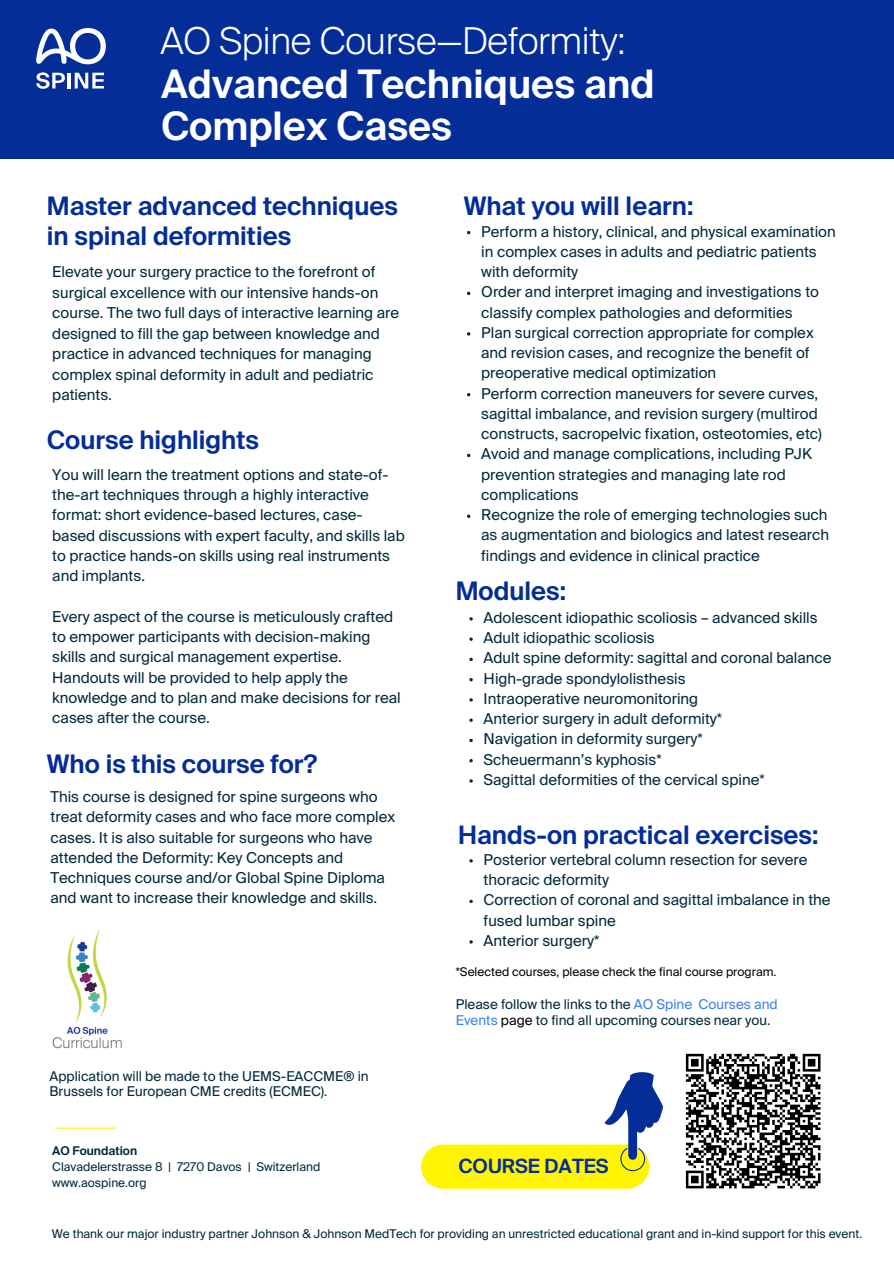
<style>
.page{position:relative;width:894px;height:1264px;background:#fff}
.page>*{position:absolute;margin:0;border:0;box-sizing:border-box;transform-origin:0 0}
.t1{font:600 39.3px/42.8px "Suisse Intl";color:#fff}
.t2{font:300 37.05px "Suisse Intl";letter-spacing:-.005em;color:#fff}
.t3{font:600 25.5px/30.3px "Suisse Intl";color:#042d98}
.t4{font:600 19.65px "Suisse Intl";color:#042d98}
.t5{font:15px/20.2px "Suisse Intl";color:#00293a}
.t6{font:13.5px/15.8px "Suisse Intl";color:#00293a}
.t7{font:12px "Suisse Intl";color:#00293a}
.t8{font:12px "Suisse Intl";color:#000}
.t9{font:600 12px "Suisse Intl";color:#00293a}
.s1{color:#3b7ff6}
.s2{color:#000}
</style>
<div class="page">
<div style="left:0;top:0;width:893px;height:158px;background:#042d98"></div>
<svg style="left:36px;top:28px;width:70px;height:61px"></svg>
<svg style="left:421px;top:1072px;width:241px;height:116px"></svg>
<hr style="left:56px;top:1127px;width:60px;height:1px;background:#fff500">
<svg style="left:685px;top:1053px;width:136px;height:136px"></svg>
<img style="left:52px;top:929px;width:70px;height:120px">
<svg style="left:467px;top:514px;width:3px;height:4px"></svg>
<p class="t2" style="left:160px;top:25px;width:466px">AO Spine Course—Deformity:</p>
<h5 class="t1" style="left:161px;top:65px;width:495px">Advanced Techniques and<br>Complex Cases</h5>
<h1 class="t3" style="left:47px;top:192px;width:352px">Master advanced techniques in spinal deformities</h1>
<h3 class="t5" style="left:52px;top:263px;width:348px">Elevate your surgery practice to the forefront of surgical excellence with our intensive hands-on course. The two full days of interactive learning are designed to fill the gap between knowledge and practice in advanced techniques for managing complex spinal deformity in adult and pediatric patients.</h3>
<h5 class="t3" style="left:47px;top:427px;width:213px">Course highlights</h5>
<h3 class="t5" style="left:52px;top:465px;width:354px">You will learn the treatment options and state-of&shy;the-art techniques through a highly interactive format: short evidence-based lectures, case&shy;based discussions with expert faculty, and skills lab to practice hands-on skills using real instruments and implants.</h3>
<h5 class="t5" style="left:52px;top:607px;width:350px">Every aspect of the course is meticulously crafted to empower participants with decision-making skills and surgical management expertise.<br>Handouts will be provided to help apply the knowledge and to plan and make decisions for real cases after the course.</h5>
<p class="t3" style="left:47px;top:751px;width:271px">Who is this course for?</p>
<p class="t5" style="left:50px;top:788px;width:346px">This course is designed for spine surgeons who treat deformity cases and who face more complex cases. It is also suitable for surgeons who have attended the Deformity: Key Concepts and Techniques course and/or Global Spine Diploma and want to increase their knowledge and skills.</p>
<p class="t6" style="left:50px;top:1069px;width:320px">Application will be made to the UEMS-EACCME® in<br>Brussels for European CME credits (ECMEC).</p>
<h3 class="t3" style="left:463px;top:192px;width:231px">What you will learn:</h3>
<h5 class="t5" style="left:481px;top:222px;width:356px">Perform a history, clinical, and physical examination in complex cases in adults and pediatric patients with deformity</h5>
<p class="t5" style="left:481px;top:283px;width:339px">Order and interpret imaging and investigations to classify complex pathologies and deformities</p>
<h5 class="t5" style="left:481px;top:323px;width:334px">Plan surgical correction appropriate for complex and revision cases, and recognize the benefit of preoperative medical optimization</h5>
<p class="t5" style="left:481px;top:384px;width:342px">Perform correction maneuvers for severe curves, sagittal imbalance, and revision surgery (multirod constructs, sacropelvic fixation, osteotomies, etc)</p>
<p class="t5" style="left:481px;top:445px;width:332px">Avoid and manage complications, including PJK prevention strategies and managing late rod complications</p>
<p class="t5" style="left:481px;top:506px;width:349px;text-align:justify">Recognize the role of emerging technologies such as augmentation and biologics and latest research findings and evidence in clinical practice</p>
<p class="t3" style="left:455px;top:577px;width:112px">Modules:</p>
<p class="t5" style="left:483px;top:608px;width:335px">Adolescent idiopathic scoliosis – advanced skills</p>
<p class="t5" style="left:483px;top:629px;width:173px">Adult idiopathic scoliosis</p>
<p class="t5" style="left:483px;top:649px;width:349px">Adult spine deformity: sagittal and coronal balance</p>
<p class="t5" style="left:483px;top:669px;width:203px">High-grade spondylolisthesis</p>
<p class="t5" style="left:483px;top:689px;width:216px">Intraoperative neuromonitoring</p>
<p class="t5" style="left:483px;top:710px;width:240px">Anterior surgery in adult deformity*</p>
<p class="t5" style="left:483px;top:730px;width:221px">Navigation in deformity surgery*</p>
<h3 class="t5" style="left:483px;top:750px;width:179px">Scheuermann’s kyphosis*</h3>
<p class="t5" style="left:483px;top:770px;width:282px">Sagittal deformities of the cervical spine*</p>
<p class="t3" style="left:458px;top:821px;width:362px">Hands-on practical exercises:</p>
<p class="t5" style="left:483px;top:850px;width:325px">Posterior vertebral column resection for severe thoracic deformity</p>
<p class="t5" style="left:483px;top:891px;width:348px">Correction of coronal and sagittal imbalance in the fused lumbar spine</p>
<h5 class="t5" style="left:483px;top:931px;width:117px">Anterior surgery*</h5>
<p class="t8" style="left:455px;top:966px;width:322px">*Selected courses, please check the final course program.</p>
<h3 class="t6" style="left:455px;top:997px;width:323px">Please follow the links to the <span class="s1">AO Spine Courses and<br>Events</span> <span class="s2">page</span> to find all upcoming courses near you.</h3>
<p class="t9" style="left:52px;top:1145px;width:86px">AO Foundation</p>
<p class="t7" style="left:52px;top:1161px;width:269px">Clavadelerstrasse 8 | 7270 Davos | Switzerland</p>
<p class="t7" style="left:52px;top:1177px;width:96px">www.aospine.org</p>
<h3 class="t7" style="left:52px;top:1228px;width:811px">We thank our major industry partner Johnson &amp; Johnson MedTech for providing an unrestricted educational grant and in-kind support for this event.</h3>
<p class="t4" style="left:458px;top:1157px;width:152px">COURSE DATES</p>
</div>
